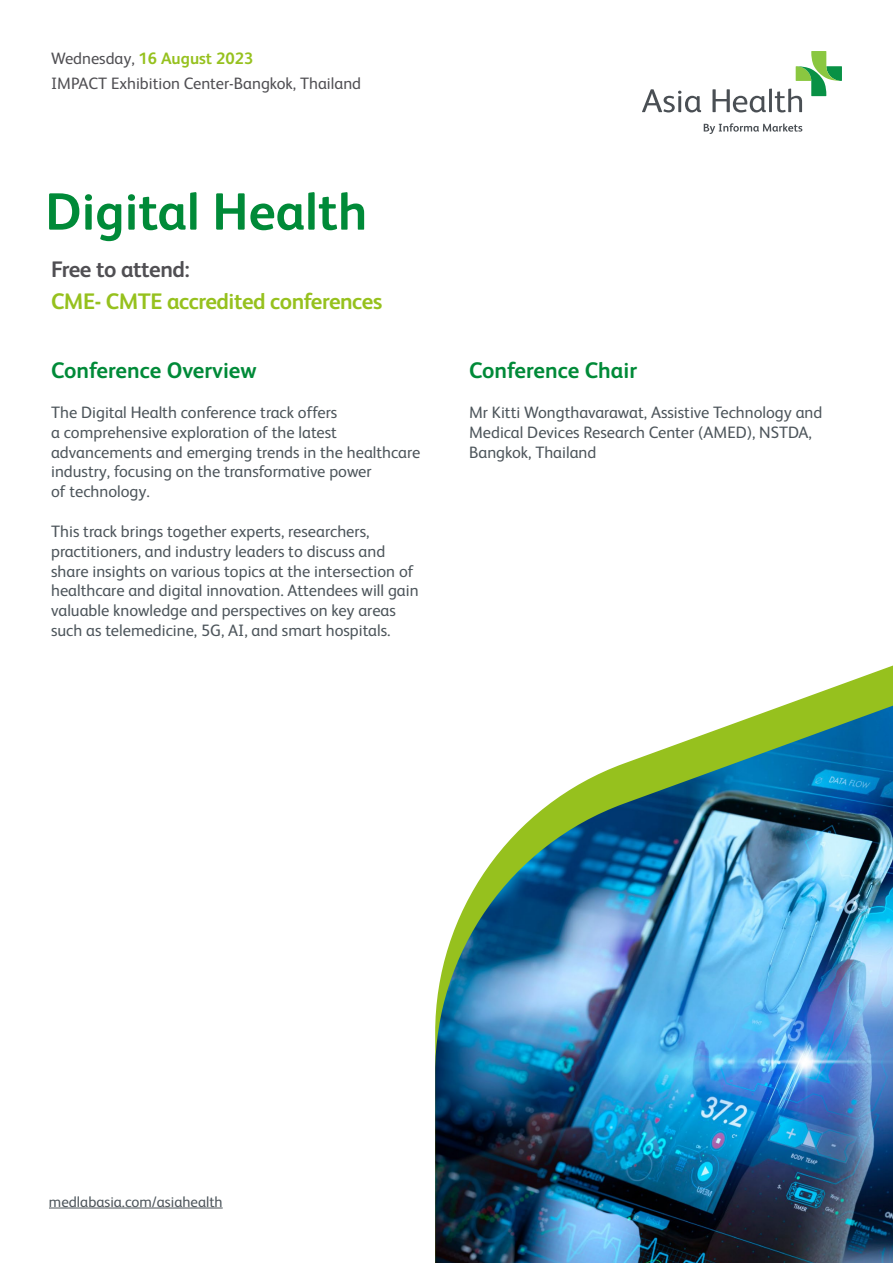
<style>
.page{position:relative;width:893px;height:1263px;background:#fff}
.page>*{position:absolute;margin:0;border:0;box-sizing:border-box;transform-origin:0 0}
.t1{font:700 52.5px "FS Albert";color:#008a38}
.t2{font:700 22.5px "FS Albert";color:#008a38}
.t3{font:700 22.5px "FS Albert";letter-spacing:-.02em;color:#96c11e}
.t4{font:700 22.5px "FS Albert";letter-spacing:-.02em;color:#504f53}
.t5{font:16.5px/19.8px "FS Albert";color:#4d555b}
.t6{font:16.5px/25.5px "FS Albert";color:#504f53}
.t7{font:15px "FS Albert";color:#4d555b}
.s1{font-weight:700;color:#96c11e}
</style>
<div class="page">
<svg style="left:790px;top:665px;width:103px;height:38px"></svg>
<img style="left:435px;top:706px;width:458px;height:557px">
<svg style="left:642px;top:89px;width:59px;height:23px"></svg>
<svg style="left:712px;top:51px;width:130px;height:61px"></svg>
<svg style="left:704px;top:123px;width:98px;height:11px"></svg>
<hr style="left:49px;top:1207px;width:174px;height:1px;background:#4d555b">
<p class="t6" style="left:51px;top:45px;width:312px">Wednesday, <span class="s1">16 August 2023<br></span>IMPACT Exhibition Center-Bangkok, Thailand</p>
<h1 class="t1" style="left:45px;top:181px;width:324px">Digital Health</h1>
<h2 class="t4" style="left:51px;top:256px;width:140px">Free to attend:</h2>
<h2 class="t3" style="left:51px;top:288px;width:333px">CME- CMTE accredited conferences</h2>
<h2 class="t2" style="left:51px;top:358px;width:207px">Conference Overview</h2>
<p class="t5" style="left:51px;top:402px;width:371px">The Digital Health conference track offers<br>a comprehensive exploration of the latest advancements and emerging trends in the healthcare industry, focusing on the transformative power<br>of technology.</p>
<p class="t5" style="left:51px;top:521px;width:369px">This track brings together experts, researchers, practitioners, and industry leaders to discuss and share insights on various topics at the intersection of healthcare and digital innovation. Attendees will gain valuable knowledge and perspectives on key areas such as telemedicine, 5G, AI, and smart hospitals.</p>
<h2 class="t2" style="left:469px;top:358px;width:170px">Conference Chair</h2>
<p class="t5" style="left:469px;top:402px;width:355px">Mr Kitti Wongthavarawat, Assistive Technology and<br>Medical Devices Research Center (AMED), NSTDA,<br>Bangkok, Thailand</p>
<p class="t7" style="left:49px;top:1191px;width:175px">medlabasia.com/asiahealth</p>
</div>
